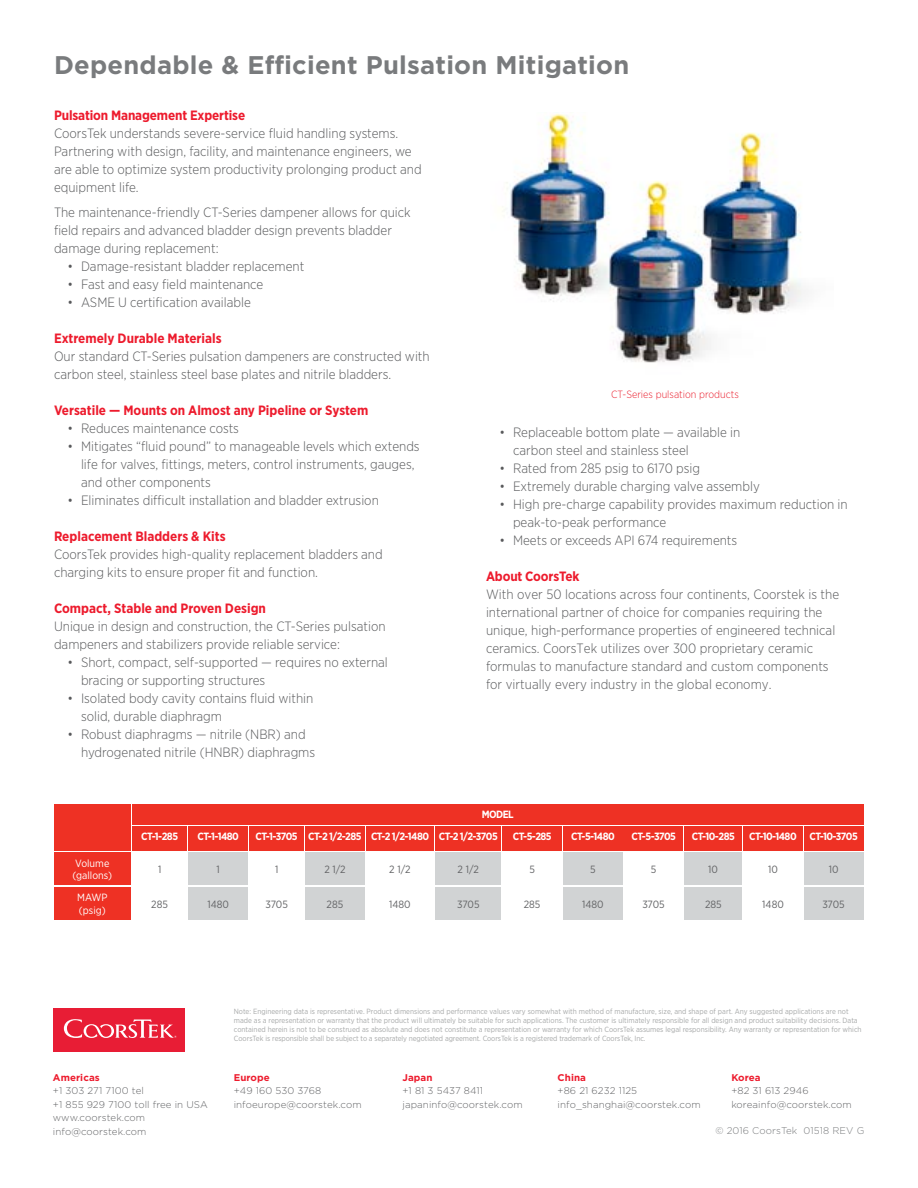
<style>
.page{position:relative;width:918px;height:1188px;background:#fff}
.page>*{position:absolute;margin:0;border:0;box-sizing:border-box;transform-origin:0 0}
.t1{font:700 25.5px "Gotham";letter-spacing:.01em;color:#797b7d}
.t2{font:300 13.5px/18px "Gotham Narrow";color:#58595b}
.t3{font:700 13.5px "Gotham Narrow";color:#ed1b2d}
.t4{font:700 10.5px "Gotham Narrow";letter-spacing:-.05em;color:#fff}
.t5{font:10.5px "Gotham Narrow";color:#636466}
.t6{font:300 10.5px "Gotham Narrow";color:#eb2130}
.t7{font:10.5px/12.6px "Gotham Narrow";color:#fff}
.t8{font:300 9.75px/13.5px "Gotham";letter-spacing:.01em;color:#636466}
.t9{font:700 9.75px "Gotham";letter-spacing:.01em;color:#ed1b2d}
.t10{font:300 9.75px "Gotham";letter-spacing:.01em;color:#797b7d}
.t11{font:7.5px/9px "Gotham Narrow";color:#a7a9a9}
</style>
<div class="page">
<div style="left:53px;top:1008px;width:132px;height:44px;background:#e81d35"></div>
<svg style="left:64px;top:1019px;width:113px;height:19px"></svg>
<img style="left:502px;top:113px;width:304px;height:250px">
<div style="left:188px;top:826px;width:60px;height:25px;background:#ee3124"></div>
<div style="left:132px;top:804px;width:731px;height:20px;background:#ee3124"></div>
<div style="left:132px;top:826px;width:55px;height:25px;background:#ee3124"></div>
<div style="left:249px;top:826px;width:55px;height:25px;background:#ee3124"></div>
<div style="left:305px;top:826px;width:59px;height:25px;background:#ee3124"></div>
<div style="left:366px;top:826px;width:68px;height:25px;background:#ee3124"></div>
<div style="left:435px;top:826px;width:66px;height:25px;background:#ee3124"></div>
<div style="left:502px;top:826px;width:60px;height:25px;background:#ee3124"></div>
<div style="left:563px;top:826px;width:59px;height:25px;background:#ee3124"></div>
<div style="left:624px;top:826px;width:59px;height:25px;background:#ee3124"></div>
<div style="left:685px;top:826px;width:57px;height:25px;background:#ee3124"></div>
<div style="left:743px;top:826px;width:59px;height:25px;background:#ee3124"></div>
<div style="left:804px;top:826px;width:59px;height:25px;background:#ee3124"></div>
<div style="left:54px;top:804px;width:76px;height:47px;background:#ee3124"></div>
<div style="left:54px;top:852px;width:76px;height:33px;background:#ee3124"></div>
<div style="left:54px;top:887px;width:76px;height:33px;background:#ee3124"></div>
<div style="left:188px;top:852px;width:60px;height:33px;background:#d1d3d4"></div>
<div style="left:188px;top:887px;width:60px;height:33px;background:#d1d3d4"></div>
<div style="left:305px;top:852px;width:59px;height:33px;background:#d1d3d4"></div>
<div style="left:305px;top:887px;width:59px;height:33px;background:#d1d3d4"></div>
<div style="left:435px;top:852px;width:66px;height:33px;background:#d1d3d4"></div>
<div style="left:435px;top:887px;width:66px;height:33px;background:#d1d3d4"></div>
<div style="left:563px;top:852px;width:59px;height:33px;background:#d1d3d4"></div>
<div style="left:563px;top:887px;width:59px;height:33px;background:#d1d3d4"></div>
<div style="left:685px;top:852px;width:57px;height:33px;background:#d1d3d4"></div>
<div style="left:685px;top:887px;width:57px;height:33px;background:#d1d3d4"></div>
<div style="left:804px;top:852px;width:59px;height:33px;background:#d1d3d4"></div>
<div style="left:804px;top:887px;width:59px;height:33px;background:#d1d3d4"></div>
<h1 class="t1" style="left:54px;top:48px;width:577px">Dependable &amp; Efficient Pulsation Mitigation</h1>
<p class="t3" style="left:54px;top:106px;width:193px">Pulsation Management Expertise</p>
<p class="t2" style="left:54px;top:124px;width:369px">CoorsTek understands severe-service fluid handling systems.<br>Partnering with design, facility, and maintenance engineers, we are able to optimize system productivity prolonging product and equipment life.</p>
<p class="t2" style="left:54px;top:203px;width:358px">The maintenance-friendly CT-Series dampener allows for quick field repairs and advanced bladder design prevents bladder damage during replacement:</p>
<p class="t2" style="left:68px;top:257px;width:238px">• Damage-resistant bladder replacement</p>
<p class="t2" style="left:68px;top:275px;width:197px">• Fast and easy field maintenance</p>
<p class="t2" style="left:68px;top:293px;width:185px">• ASME U certification available</p>
<p class="t3" style="left:54px;top:329px;width:169px">Extremely Durable Materials</p>
<p class="t2" style="left:54px;top:347px;width:377px">Our standard CT-Series pulsation dampeners are constructed with carbon steel, stainless steel base plates and nitrile bladders.</p>
<p class="t3" style="left:54px;top:401px;width:316px">Versatile — Mounts on Almost any Pipeline or System</p>
<p class="t2" style="left:68px;top:419px;width:173px">• Reduces maintenance costs</p>
<p class="t2" style="left:81px;top:437px;width:340px;text-indent:-14px">• Mitigates “fluid pound” to manageable levels which extends life for valves, fittings, meters, control instruments, gauges, and other components</p>
<p class="t2" style="left:68px;top:490px;width:313px">• Eliminates difficult installation and bladder extrusion</p>
<p class="t3" style="left:54px;top:527px;width:173px">Replacement Bladders &amp; Kits</p>
<p class="t2" style="left:54px;top:544px;width:330px">CoorsTek provides high-quality replacement bladders and charging kits to ensure proper fit and function.</p>
<p class="t3" style="left:54px;top:599px;width:214px">Compact, Stable and Proven Design</p>
<p class="t2" style="left:54px;top:616px;width:333px">Unique in design and construction, the CT-Series pulsation dampeners and stabilizers provide reliable service:</p>
<p class="t2" style="left:81px;top:652px;width:308px;text-indent:-14px">• Short, compact, self-supported — requires no external bracing or supporting structures</p>
<p class="t2" style="left:81px;top:688px;width:234px;text-indent:-14px">• Isolated body cavity contains fluid within solid, durable diaphragm</p>
<p class="t2" style="left:81px;top:724px;width:236px;text-indent:-14px">• Robust diaphragms — nitrile (NBR) and hydrogenated nitrile (HNBR) diaphragms</p>
<p class="t6" style="left:611px;top:388px;width:129px">CT-Series pulsation products</p>
<p class="t2" style="left:513px;top:423px;width:229px;text-indent:-14px">• Replaceable bottom plate — available in carbon steel and stainless steel</p>
<p class="t2" style="left:500px;top:459px;width:202px">• Rated from 285 psig to 6170 psig</p>
<p class="t2" style="left:500px;top:477px;width:262px">• Extremely durable charging valve assembly</p>
<p class="t2" style="left:513px;top:495px;width:336px;text-indent:-14px">• High pre-charge capability provides maximum reduction in peak-to-peak performance</p>
<p class="t2" style="left:500px;top:531px;width:239px">• Meets or exceeds API 674 requirements</p>
<p class="t3" style="left:486px;top:568px;width:95px">About CoorsTek</p>
<p class="t2" style="left:486px;top:585px;width:355px">With over 50 locations across four continents, Coorstek is the international partner of choice for companies requiring the unique, high-performance properties of engineered technical ceramics. CoorsTek utilizes over 300 proprietary ceramic formulas to manufacture standard and custom components for virtually every industry in the global economy.</p>
<p class="t4" style="left:482px;top:808px;width:33px">MODEL</p>
<p class="t7" style="left:73px;top:856px;width:41px">Volume (gallons)</p>
<p class="t7" style="left:77px;top:891px;width:32px">MAWP (psig)</p>
<p class="t4" style="left:141px;top:829px;width:38px">CT-1-285</p>
<p class="t4" style="left:198px;top:829px;width:43px">CT-1-1480</p>
<p class="t4" style="left:255px;top:829px;width:244px">CT-1-3705 CT-2 1/2-285 CT-2 1/2-1480 CT-2 1/2-3705</p>
<p class="t4" style="left:513px;top:829px;width:41px">CT-5-285</p>
<p class="t4" style="left:571px;top:829px;width:45px">CT-5-1480</p>
<p class="t4" style="left:631px;top:829px;width:46px">CT-5-3705</p>
<p class="t4" style="left:692px;top:829px;width:44px">CT-10-285</p>
<p class="t4" style="left:749px;top:829px;width:110px">CT-10-1480 CT-10-3705</p>
<p class="t5" style="left:158px;top:863px;width:5px">1</p>
<p class="t5" style="left:216px;top:863px;width:5px">1</p>
<p class="t5" style="left:275px;top:863px;width:5px">1</p>
<p class="t5" style="left:324px;top:863px;width:23px">2 1/2</p>
<p class="t5" style="left:389px;top:863px;width:23px">2 1/2</p>
<p class="t5" style="left:458px;top:863px;width:23px">2 1/2</p>
<p class="t5" style="left:529px;top:863px;width:7px">5</p>
<p class="t5" style="left:590px;top:863px;width:7px">5</p>
<p class="t5" style="left:651px;top:863px;width:7px">5</p>
<p class="t5" style="left:708px;top:863px;width:11px">10</p>
<p class="t5" style="left:768px;top:863px;width:11px">10</p>
<p class="t5" style="left:829px;top:863px;width:11px">10</p>
<p class="t5" style="left:151px;top:897px;width:18px">285</p>
<p class="t5" style="left:207px;top:897px;width:23px">1480</p>
<p class="t5" style="left:265px;top:897px;width:24px">3705</p>
<p class="t5" style="left:327px;top:897px;width:18px">285</p>
<p class="t5" style="left:389px;top:897px;width:23px">1480</p>
<p class="t5" style="left:457px;top:897px;width:24px">3705</p>
<p class="t5" style="left:524px;top:897px;width:18px">285</p>
<p class="t5" style="left:582px;top:897px;width:23px">1480</p>
<p class="t5" style="left:642px;top:897px;width:24px">3705</p>
<p class="t5" style="left:705px;top:897px;width:18px">285</p>
<p class="t5" style="left:762px;top:897px;width:23px">1480</p>
<p class="t5" style="left:822px;top:897px;width:24px">3705</p>
<p class="t11" style="left:234px;top:1007px;width:629px">Note: Engineering data is representative. Product dimensions and performance values vary somewhat with method of manufacture, size, and shape of part. Any suggested applications are not made as a representation or warranty that the product will ultimately be suitable for such applications. The customer is ultimately responsible for all design and product suitability decisions. Data contained herein is not to be construed as absolute and does not constitute a representation or warranty for which CoorsTek assumes legal responsibility. Any warranty or representation for which CoorsTek is responsible shall be subject to a separately negotiated agreement. CoorsTek is a registered trademark of CoorsTek, Inc.</p>
<p class="t9" style="left:53px;top:1071px;width:48px">Americas</p>
<p class="t8" style="left:53px;top:1084px;width:156px">+1 303 271 7100 tel<br>+1 855 929 7100 toll free in USA www.coorstek.com info@coorstek.com</p>
<p class="t9" style="left:234px;top:1071px;width:38px">Europe</p>
<p class="t8" style="left:234px;top:1084px;width:129px">+49 160 530 3768 infoeurope@coorstek.com</p>
<p class="t9" style="left:402px;top:1071px;width:32px">Japan</p>
<p class="t8" style="left:402px;top:1084px;width:122px">+1 81 3 5437 8411 japaninfo@coorstek.com</p>
<p class="t9" style="left:558px;top:1071px;width:30px">China</p>
<p class="t8" style="left:558px;top:1084px;width:145px">+86 21 6232 1125 info_shanghai@coorstek.com</p>
<p class="t9" style="left:731px;top:1071px;width:31px">Korea</p>
<p class="t8" style="left:731px;top:1084px;width:122px">+82 31 613 2946 koreainfo@coorstek.com</p>
<p class="t10" style="left:715px;top:1124px;width:150px">© 2016 CoorsTek 01518 REV G</p>
</div>
